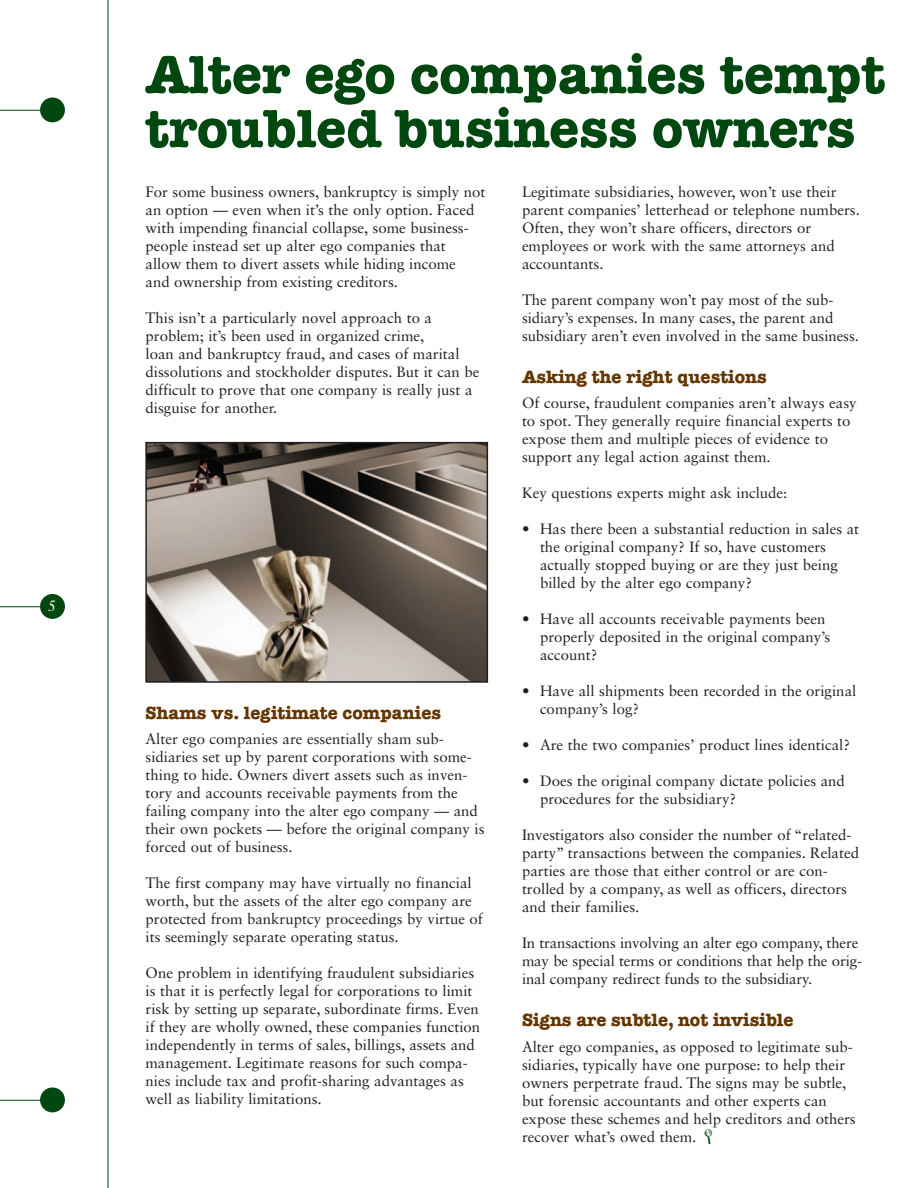
<style>
.page{position:relative;width:918px;height:1188px;background:#fff}
.page>*{position:absolute;margin:0;border:0;box-sizing:border-box;transform-origin:0 0}
.t1{font:700 54px/54px "American Typewriter Std";color:#004710}
.t2{font:700 18px "American Typewriter Std";color:#653500}
.t3{font:15px/18px "Sabon LT Std";color:#231f20}
.t4{font:15px "Sabon LT Std";color:#fff}
</style>
<div class="page">
<hr style="left:108px;top:0;width:1px;height:1188px;background:#004710">
<hr style="left:0;top:110px;width:44px;height:1px;background:#004710">
<div style="left:40px;top:98px;width:25px;height:24px;background:#004710;border-radius:50%"></div>
<hr style="left:0;top:1100px;width:44px;height:1px;background:#004710">
<div style="left:40px;top:1088px;width:25px;height:24px;background:#004710;border-radius:50%"></div>
<hr style="left:0;top:606px;width:44px;height:1px;background:#004710">
<div style="left:40px;top:594px;width:25px;height:25px;background:#004710;border-radius:50%"></div>
<img style="left:148px;top:445px;width:337px;height:235px">
<div style="left:145px;top:442px;width:343px;height:241px;border:2px solid #231f20"></div>
<p class="t4" style="left:48px;top:600px;width:10px">5</p>
<h1 class="t1" style="left:146px;top:52px;width:741px">Alter ego companies tempt troubled business owners</h1>
<p class="t3" style="left:146px;top:184px;width:341px">For some business owners, bankruptcy is simply not an option — even when it’s the only option. Faced with impending financial collapse, some business&shy;people instead set up alter ego companies that<br>allow them to divert assets while hiding income<br>and ownership from existing creditors.</p>
<p class="t3" style="left:146px;top:310px;width:336px">This isn’t a particularly novel approach to a problem; it’s been used in organized crime,<br>loan and bankruptcy fraud, and cases of marital dissolutions and stockholder disputes. But it can be difficult to prove that one company is really just a disguise for another.</p>
<p class="t2" style="left:146px;top:707px;width:297px">Shams vs. legitimate companies</p>
<p class="t3" style="left:146px;top:731px;width:341px">Alter ego companies are essentially sham sub&shy;sidiaries set up by parent corporations with some&shy;thing to hide. Owners divert assets such as inven&shy;tory and accounts receivable payments from the failing company into the alter ego company — and their own pockets — before the original company is forced out of business.</p>
<p class="t3" style="left:146px;top:875px;width:339px">The first company may have virtually no financial worth, but the assets of the alter ego company are protected from bankruptcy proceedings by virtue of its seemingly separate operating status.</p>
<p class="t3" style="left:146px;top:965px;width:336px">One problem in identifying fraudulent subsidiaries is that it is perfectly legal for corporations to limit risk by setting up separate, subordinate firms. Even if they are wholly owned, these companies function independently in terms of sales, billings, assets and management. Legitimate reasons for such compa&shy;nies include tax and profit-sharing advantages as well as liability limitations.</p>
<p class="t3" style="left:522px;top:184px;width:339px">Legitimate subsidiaries, however, won’t use their parent companies’ letterhead or telephone numbers.<br>Often, they won’t share officers, directors or employees or work with the same attorneys and accountants.</p>
<p class="t3" style="left:522px;top:292px;width:338px">The parent company won’t pay most of the sub&shy;sidiary’s expenses. In many cases, the parent and subsidiary aren’t even involved in the same business.</p>
<p class="t2" style="left:522px;top:371px;width:246px">Asking the right questions</p>
<p class="t3" style="left:522px;top:395px;width:336px">Of course, fraudulent companies aren’t always easy to spot. They generally require financial experts to expose them and multiple pieces of evidence to support any legal action against them.</p>
<p class="t3" style="left:522px;top:485px;width:267px">Key questions experts might ask include:</p>
<p class="t3" style="left:540px;top:521px;width:321px;text-indent:-18px">• Has there been a substantial reduction in sales at the original company? If so, have customers actually stopped buying or are they just being billed by the alter ego company?</p>
<p class="t3" style="left:540px;top:611px;width:292px;text-indent:-18px">• Have all accounts receivable payments been properly deposited in the original company’s account?</p>
<p class="t3" style="left:540px;top:683px;width:318px;text-indent:-18px">• Have all shipments been recorded in the original company’s log?</p>
<p class="t3" style="left:522px;top:737px;width:330px">• Are the two companies’ product lines identical?</p>
<p class="t3" style="left:540px;top:773px;width:306px;text-indent:-18px">• Does the original company dictate policies and procedures for the subsidiary?</p>
<p class="t3" style="left:522px;top:827px;width:339px">Investigators also consider the number of “related&shy;party” transactions between the companies. Related parties are those that either control or are con&shy;trolled by a company, as well as officers, directors and their families.</p>
<p class="t3" style="left:522px;top:935px;width:342px">In transactions involving an alter ego company, there may be special terms or conditions that help the orig&shy;inal company redirect funds to the subsidiary.</p>
<p class="t2" style="left:522px;top:1014px;width:273px">Signs are subtle, not invisible</p>
<p class="t3" style="left:522px;top:1039px;width:335px">Alter ego companies, as opposed to legitimate sub&shy;sidiaries, typically have one purpose: to help their owners perpetrate fraud. The signs may be subtle, but forensic accountants and other experts can expose these schemes and help creditors and others recover what’s owed them.</p>
</div>
